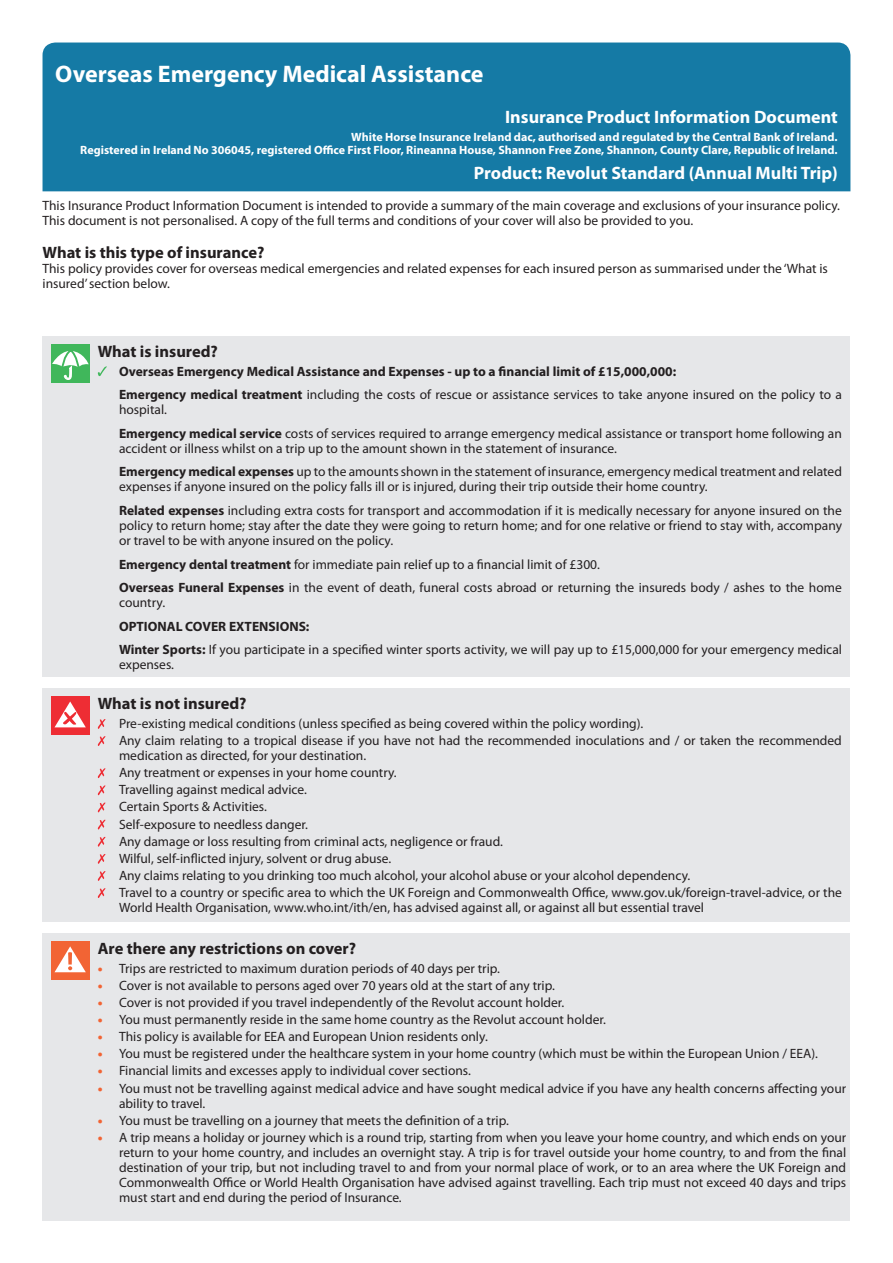
<style>
.page{position:relative;width:893px;height:1263px;background:#fff}
.page>*{position:absolute;margin:0;border:0;box-sizing:border-box;transform-origin:0 0}
.t1{font:700 24px "Myriad Pro";color:#fff}
.t2{font:700 18px "Myriad Pro";color:#fff}
.t3{font:700 16.5px "Myriad Pro";color:#231f20}
.t4{font:13.5px/17.1px "Myriad Pro";color:#231f20}
.t5{font:700 13.5px/23.5px "Myriad Pro";color:#231f20}
.t6{font:700 12px/13.5px "Myriad Pro";color:#fff;text-align:right}
.s1{font-weight:400}
.s2{font-weight:700}
.s3{font-weight:900;color:#f26434}
</style>
<div class="page">
<div style="left:43px;top:43px;width:807px;height:148px;background:#157aa5"></div>
<div style="left:43px;top:688px;width:807px;height:234px;background:#e6e7e9"></div>
<div style="left:51px;top:696px;width:38px;height:39px;background:#ee2d34"></div>
<svg style="left:55px;top:701px;width:31px;height:26px"></svg>
<svg style="left:98px;top:719px;width:8px;height:10px"></svg>
<svg style="left:98px;top:736px;width:8px;height:10px"></svg>
<svg style="left:98px;top:768px;width:8px;height:10px"></svg>
<svg style="left:98px;top:785px;width:8px;height:10px"></svg>
<svg style="left:98px;top:802px;width:8px;height:10px"></svg>
<svg style="left:98px;top:820px;width:8px;height:9px"></svg>
<svg style="left:98px;top:837px;width:8px;height:9px"></svg>
<svg style="left:98px;top:854px;width:8px;height:10px"></svg>
<svg style="left:98px;top:871px;width:8px;height:10px"></svg>
<svg style="left:98px;top:888px;width:8px;height:10px"></svg>
<div style="left:43px;top:336px;width:807px;height:341px;background:#e6e7e9"></div>
<div style="left:51px;top:344px;width:38px;height:39px;background:#40b75b"></div>
<svg style="left:52px;top:351px;width:37px;height:29px"></svg>
<svg style="left:98px;top:366px;width:9px;height:10px"></svg>
<div style="left:43px;top:933px;width:807px;height:287px;background:#e6e7e9"></div>
<div style="left:51px;top:941px;width:38px;height:38px;background:#f26434"></div>
<svg style="left:55px;top:946px;width:31px;height:26px"></svg>
<h1 class="t1" style="left:55px;top:58px;width:430px">Overseas Emergency Medical Assistance</h1>
<h2 class="t2" style="left:505px;top:106px;width:334px">Insurance Product Information Document</h2>
<p class="t6" style="left:80px;top:130px;width:759px">White Horse Insurance Ireland dac, authorised and regulated by the Central Bank of Ireland.<br>Registered in Ireland No 306045, registered Office First Floor, Rineanna House, Shannon Free Zone, Shannon, County Clare, Republic of Ireland.</p>
<h2 class="t2" style="left:474px;top:161px;width:365px">Product: Revolut Standard (Annual Multi Trip)</h2>
<p class="t4" style="left:43px;top:198px;width:799px;line-height:15px">This Insurance Product Information Document is intended to provide a summary of the main coverage and exclusions of your insurance policy.<br>This document is not personalised. A copy of the full terms and conditions of your cover will also be provided to you.</p>
<p class="t3" style="left:43px;top:242px;width:223px">What is this type of insurance?</p>
<p class="t4" style="left:43px;top:261px;width:787px;line-height:15px">This policy provides cover for overseas medical emergencies and related expenses for each insured person as summarised under the ‘What is insured’ section below.</p>
<p class="t3" style="left:98px;top:340px;width:122px">What is insured?</p>
<p class="t5" style="left:119px;top:359px;width:724px">Overseas Emergency Medical Assistance and Expenses - up to a financial limit of £15,000,000:<br>Emergency medical treatment <span class="s1">including the costs of rescue or assistance services to take anyone insured on the policy to a</span></p>
<p class="t4" style="left:119px;top:398px;width:724px;line-height:23.5px">hospital.<br><span class="s2">Emergency medical service</span> costs of services required to arrange emergency medical assistance or transport home following an</p>
<p class="t4" style="left:119px;top:436px;width:724px;line-height:23.5px">accident or illness whilst on a trip up to the amount shown in the statement of insurance.<br><span class="s2">Emergency medical expenses</span> up to the amounts shown in the statement of insurance, emergency medical treatment and related</p>
<p class="t4" style="left:119px;top:475px;width:724px;line-height:23.5px">expenses if anyone insured on the policy falls ill or is injured, during their trip outside their home country.<br><span class="s2">Related expenses</span> including extra costs for transport and accommodation if it is medically necessary for anyone insured on the</p>
<p class="t4" style="left:119px;top:518px;width:724px;line-height:15px">policy to return home; stay after the date they were going to return home; and for one relative or friend to stay with, accompany or travel to be with anyone insured on the policy.</p>
<p class="t4" style="left:119px;top:552px;width:724px;line-height:23.5px"><span class="s2">Emergency dental treatment</span> for immediate pain relief up to a financial limit of £300.<br><span class="s2">Overseas Funeral Expenses</span> in the event of death, funeral costs abroad or returning the insureds body / ashes to the home</p>
<p class="t4" style="left:119px;top:594px;width:48px">country.</p>
<p class="t4" style="left:119px;top:614px;width:724px;line-height:23.5px"><span class="s2">OPTIONAL COVER EXTENSIONS:<br>Winter Sports:</span> If you participate in a specified winter sports activity, we will pay up to £15,000,000 for your emergency medical</p>
<p class="t4" style="left:119px;top:656px;width:57px">expenses.</p>
<p class="t3" style="left:98px;top:692px;width:150px">What is not insured?</p>
<p class="t4" style="left:119px;top:714px;width:724px">Pre-existing medical conditions (unless specified as being covered within the policy wording).<br>Any claim relating to a tropical disease if you have not had the recommended inoculations and / or taken the recommended</p>
<p class="t4" style="left:119px;top:747px;width:724px">medication as directed, for your destination.<br>Any treatment or expenses in your home country.<br>Travelling against medical advice.<br>Certain Sports &amp; Activities.<br>Self-exposure to needless danger.<br>Any damage or loss resulting from criminal acts, negligence or fraud.<br>Wilful, self-inflicted injury, solvent or drug abuse.<br>Any claims relating to you drinking too much alcohol, your alcohol abuse or your alcohol dependency.<br>Travel to a country or specific area to which the UK Foreign and Commonwealth Office, www.gov.uk/foreign-travel-advice, or the</p>
<p class="t4" style="left:119px;top:899px;width:586px">World Health Organisation, www.who.int/ith/en, has advised against all, or against all but essential travel</p>
<p class="t3" style="left:98px;top:937px;width:260px">Are there any restrictions on cover?</p>
<p class="t4" style="left:98px;top:959px;width:404px"><span class="s3">•</span> Trips are restricted to maximum duration periods of 40 days per trip.</p>
<p class="t4" style="left:98px;top:976px;width:459px"><span class="s3">•</span> Cover is not available to persons aged over 70 years old at the start of any trip.</p>
<p class="t4" style="left:98px;top:993px;width:468px"><span class="s3">•</span> Cover is not provided if you travel independently of the Revolut account holder.</p>
<p class="t4" style="left:98px;top:1011px;width:510px"><span class="s3">•</span> You must permanently reside in the same home country as the Revolut account holder.</p>
<p class="t4" style="left:98px;top:1028px;width:391px"><span class="s3">•</span> This policy is available for EEA and European Union residents only.</p>
<p class="t4" style="left:98px;top:1045px;width:722px"><span class="s3">•</span> You must be registered under the healthcare system in your home country (which must be within the European Union / EEA).</p>
<p class="t4" style="left:98px;top:1062px;width:375px"><span class="s3">•</span> Financial limits and excesses apply to individual cover sections.</p>
<p class="t4" style="left:119px;top:1080px;width:729px;line-height:15px;text-indent:-21px"><span class="s3">•</span> You must not be travelling against medical advice and have sought medical advice if you have any health concerns affecting your ability to travel.</p>
<p class="t4" style="left:98px;top:1111px;width:413px"><span class="s3">•</span> You must be travelling on a journey that meets the definition of a trip.</p>
<p class="t4" style="left:119px;top:1129px;width:729px;line-height:15px;text-align:justify;text-indent:-21px"><span class="s3">•</span> A trip means a holiday or journey which is a round trip, starting from when you leave your home country, and which ends on your return to your home country, and includes an overnight stay. A trip is for travel outside your home country, to and from the final destination of your trip, but not including travel to and from your normal place of work, or to an area where the UK Foreign and Commonwealth Office or World Health Organisation have advised against travelling. Each trip must not exceed 40 days and trips must start and end during the period of Insurance.</p>
</div>
